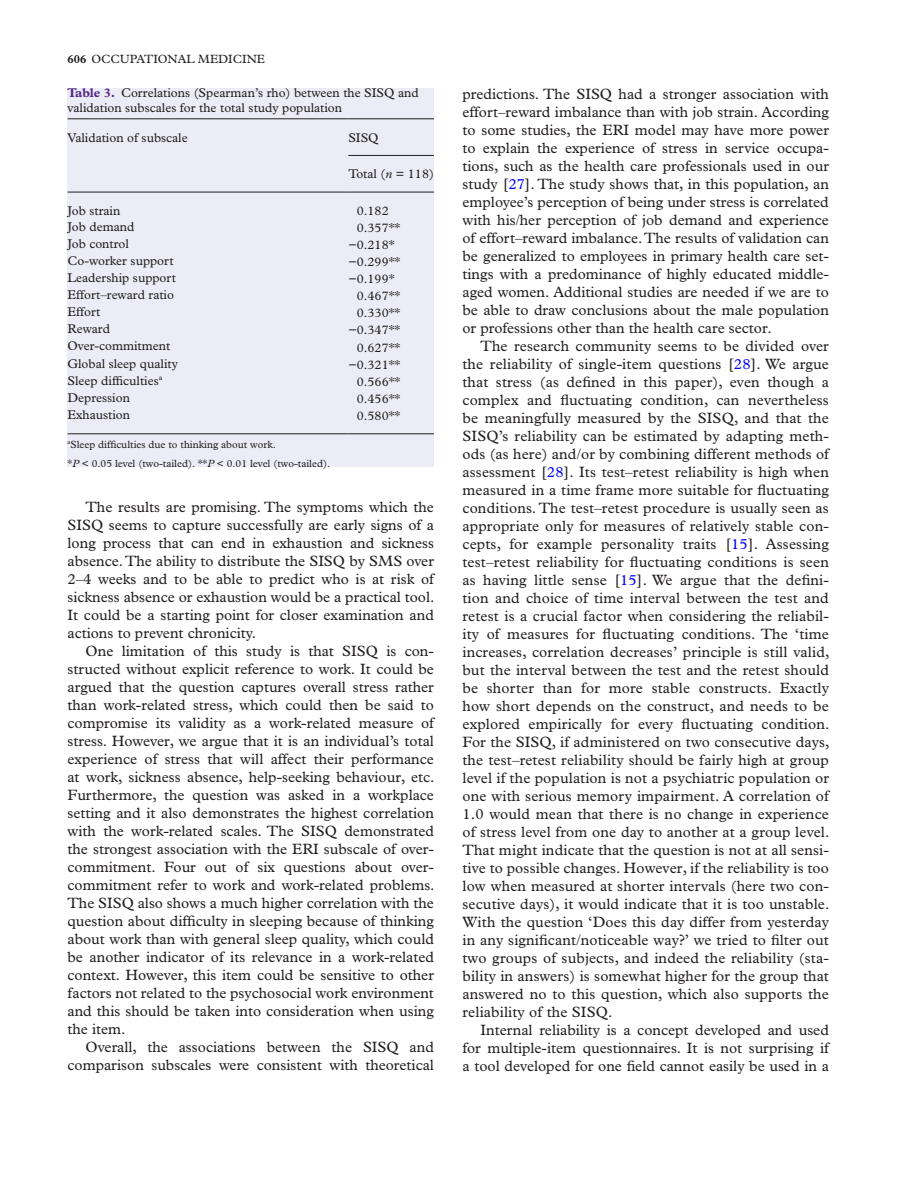
<style>
.page{position:relative;width:919px;height:1187px;background:#fff}
.page>*{position:absolute;margin:0;border:0;box-sizing:border-box;transform-origin:0 0}
.t1{font:15px/18px "Plantin Std";color:#231f20;text-align:justify}
.t2{font:12.75px/15px "Plantin Std";color:#231f20}
.t3{font:12px "Plantin Std";color:#231f20}
.t4{font:10.5px/19.5px "Plantin Std";color:#231f20}
.s1{font-weight:700}
.s2{font-weight:700;color:#542989}
.s3{font-style:italic}
.s4{font-family:"Gandhari Unicode"}
.s5{color:#00f}
</style>
<div class="page">
<div style="left:68px;top:88px;width:366px;height:379px;background:#ebecf5"></div>
<hr style="left:68px;top:118px;width:280px;height:1px;background:#231f20">
<hr style="left:348px;top:118px;width:86px;height:1px;background:#231f20">
<hr style="left:348px;top:155px;width:86px;height:1px;background:#231f20">
<hr style="left:68px;top:433px;width:280px;height:1px;background:#231f20">
<hr style="left:348px;top:433px;width:86px;height:1px;background:#231f20">
<hr style="left:68px;top:192px;width:280px;height:1px;background:#231f20">
<hr style="left:348px;top:192px;width:86px;height:1px;background:#231f20">
<p class="t3" style="left:68px;top:52px;width:199px"><span class="s1">606</span> OCCUPATIONAL MEDICINE</p>
<p class="t2" style="left:67px;top:86px;width:353px"><span class="s2">Table 3.</span> Correlations (Spearman’s rho) between the SISQ and validation subscales for the total study population</p>
<p class="t2" style="left:68px;top:130px;width:122px">Validation of subscale</p>
<p class="t2" style="left:348px;top:130px;width:32px">SISQ</p>
<p class="t2" style="left:348px;top:166px;width:87px">Total (<span class="s3">n</span> = 118)</p>
<p class="t2" style="left:68px;top:203px;width:54px">Job strain</p>
<p class="t2" style="left:357px;top:203px;width:33px">0.182</p>
<p class="t2" style="left:68px;top:219px;width:68px">Job demand</p>
<p class="t2" style="left:357px;top:220px;width:45px">0.357<span class="s4">**</span></p>
<p class="t2" style="left:68px;top:236px;width:63px">Job control</p>
<p class="t2" style="left:348px;top:237px;width:48px">−0.218<span class="s4">*</span></p>
<p class="t2" style="left:68px;top:253px;width:108px">Co-worker support</p>
<p class="t2" style="left:348px;top:254px;width:54px">−0.299<span class="s4">**</span></p>
<p class="t2" style="left:68px;top:270px;width:110px">Leadership support</p>
<p class="t2" style="left:348px;top:271px;width:48px">−0.199<span class="s4">*</span></p>
<p class="t2" style="left:68px;top:287px;width:108px">Effort–reward ratio</p>
<p class="t2" style="left:357px;top:288px;width:45px">0.467<span class="s4">**</span></p>
<p class="t2" style="left:68px;top:304px;width:34px">Effort</p>
<p class="t2" style="left:357px;top:305px;width:45px">0.330<span class="s4">**</span></p>
<p class="t2" style="left:68px;top:321px;width:44px">Reward</p>
<p class="t2" style="left:348px;top:323px;width:54px">−0.347<span class="s4">**</span></p>
<p class="t2" style="left:68px;top:339px;width:104px">Over-commitment</p>
<p class="t2" style="left:357px;top:340px;width:45px">0.627<span class="s4">**</span></p>
<p class="t2" style="left:68px;top:356px;width:112px">Global sleep quality</p>
<p class="t2" style="left:348px;top:357px;width:54px">−0.321<span class="s4">**</span></p>
<p class="t2" style="left:68px;top:373px;width:96px">Sleep difficulties<sup>a</sup></p>
<p class="t2" style="left:357px;top:374px;width:45px">0.566<span class="s4">**</span></p>
<p class="t2" style="left:67px;top:390px;width:64px">Depression</p>
<p class="t2" style="left:357px;top:391px;width:45px">0.456<span class="s4">**</span></p>
<p class="t2" style="left:67px;top:407px;width:64px">Exhaustion</p>
<p class="t2" style="left:357px;top:408px;width:45px">0.580<span class="s4">**</span></p>
<p class="t4" style="left:68px;top:434px;width:264px"><sup>a</sup>Sleep difficulties due to thinking about work.<br><span class="s4">*</span><span class="s3">P</span> &lt; 0.05 level (two-tailed). <span class="s4">**</span><span class="s3">P</span> &lt; 0.01 level (two-tailed).</p>
<p class="t1" style="left:68px;top:498px;width:368px;text-indent:18px">The results are promising. The symptoms which the SISQ seems to capture successfully are early signs of a long process that can end in exhaustion and sickness absence. The ability to distribute the SISQ by SMS over 2–4 weeks and to be able to predict who is at risk of sickness absence or exhaustion would be a practical tool.<br>It could be a starting point for closer examination and actions to prevent chronicity.</p>
<p class="t1" style="left:68px;top:642px;width:368px;text-indent:18px">One limitation of this study is that SISQ is con&shy;structed without explicit reference to work. It could be argued that the question captures overall stress rather than work-related stress, which could then be said to compromise its validity as a work-related measure of stress. However, we argue that it is an individual’s total experience of stress that will affect their performance at work, sickness absence, help-seeking behaviour, etc.<br>Furthermore, the question was asked in a workplace setting and it also demonstrates the highest correlation with the work-related scales. The SISQ demonstrated the strongest association with the ERI subscale of over&shy;commitment. Four out of six questions about over&shy;commitment refer to work and work-related problems.<br>The SISQ also shows a much higher correlation with the question about difficulty in sleeping because of thinking about work than with general sleep quality, which could be another indicator of its relevance in a work-related context. However, this item could be sensitive to other factors not related to the psychosocial work environment and this should be taken into consideration when using the item.</p>
<p class="t1" style="left:68px;top:1038px;width:368px;text-align:right">Overall, the associations between the SISQ and comparison subscales were consistent with theoretical</p>
<p class="t1" style="left:462px;top:85px;width:368px">predictions. The SISQ had a stronger association with effort–reward imbalance than with job strain. According to some studies, the ERI model may have more power to explain the experience of stress in service occupa&shy;tions, such as the health care professionals used in our study [<span class="s5">27</span>]. The study shows that, in this population, an employee’s perception of being under stress is correlated with his/her perception of job demand and experience of effort–reward imbalance. The results of validation can be generalized to employees in primary health care set&shy;tings with a predominance of highly educated middle&shy;aged women. Additional studies are needed if we are to be able to draw conclusions about the male population or professions other than the health care sector.</p>
<p class="t1" style="left:462px;top:337px;width:368px;text-indent:18px">The research community seems to be divided over the reliability of single-item questions [<span class="s5">28</span>]. We argue that stress (as defined in this paper), even though a complex and fluctuating condition, can nevertheless be meaningfully measured by the SISQ, and that the SISQ’s reliability can be estimated by adapting meth&shy;ods (as here) and/or by combining different methods of assessment [<span class="s5">28</span>]. Its test–retest reliability is high when measured in a time frame more suitable for fluctuating conditions. The test–retest procedure is usually seen as appropriate only for measures of relatively stable con&shy;cepts, for example personality traits [<span class="s5">15</span>]. Assessing test–retest reliability for fluctuating conditions is seen as having little sense [<span class="s5">15</span>]. We argue that the defini&shy;tion and choice of time interval between the test and retest is a crucial factor when considering the reliabil&shy;ity of measures for fluctuating conditions. The ‘time increases, correlation decreases’ principle is still valid, but the interval between the test and the retest should be shorter than for more stable constructs. Exactly how short depends on the construct, and needs to be explored empirically for every fluctuating condition.<br>For the SISQ, if administered on two consecutive days, the test–retest reliability should be fairly high at group level if the population is not a psychiatric population or one with serious memory impairment. A correlation of 1.0 would mean that there is no change in experience of stress level from one day to another at a group level.<br>That might indicate that the question is not at all sensi&shy;tive to possible changes. However, if the reliability is too low when measured at shorter intervals (here two con&shy;secutive days), it would indicate that it is too unstable.<br>With the question ‘Does this day differ from yesterday in any significant/noticeable way?’ we tried to filter out two groups of subjects, and indeed the reliability (sta&shy;bility in answers) is somewhat higher for the group that answered no to this question, which also supports the reliability of the SISQ.</p>
<p class="t1" style="left:462px;top:1021px;width:368px;text-indent:18px">Internal reliability is a concept developed and used for multiple-item questionnaires. It is not surprising if a tool developed for one field cannot easily be used in a</p>
</div>
